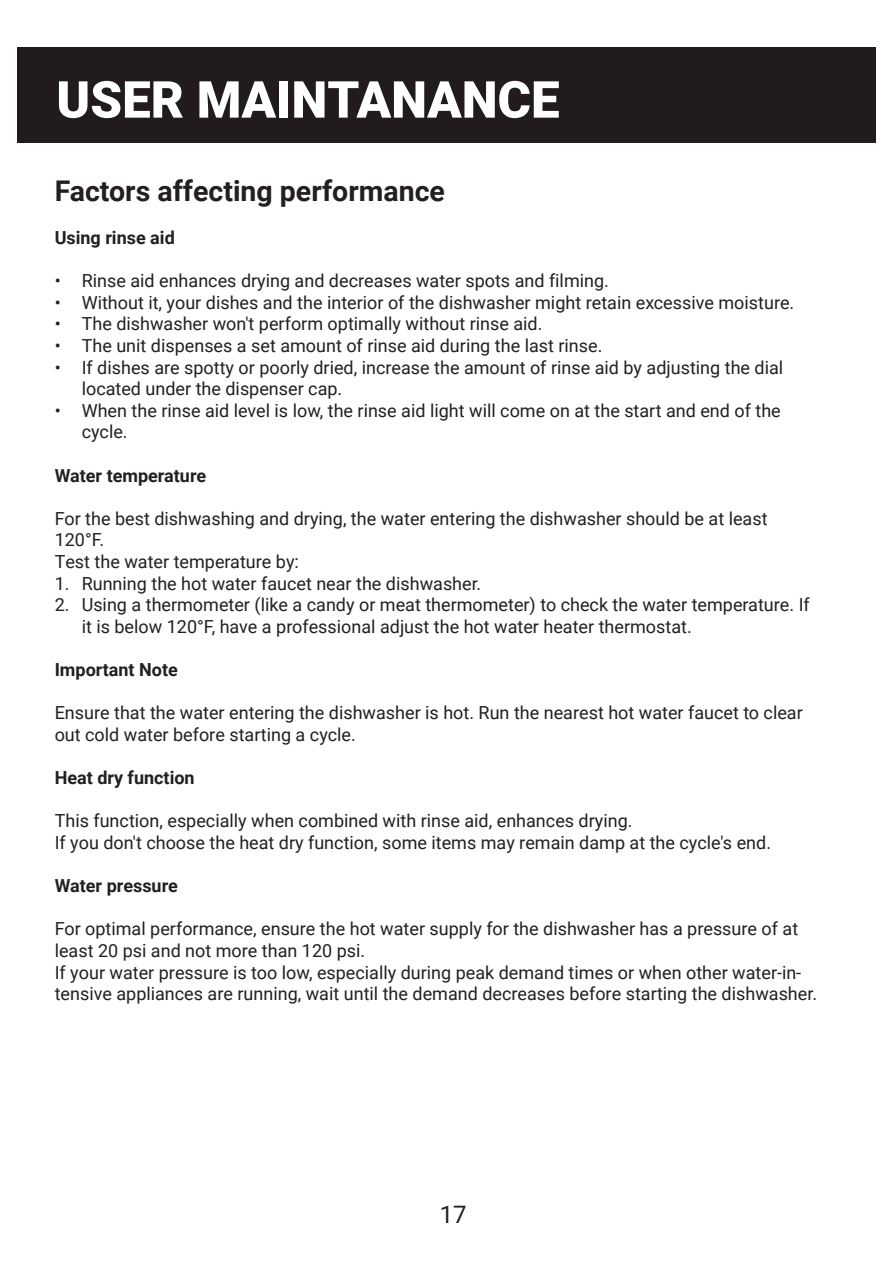
<style>
.page{position:relative;width:893px;height:1263px;background:#fff}
.page>*{position:absolute;margin:0;border:0;box-sizing:border-box;transform-origin:0 0}
.t1{font:900 51px "Roboto";color:#fff}
.t2{font:700 28.5px "Roboto";color:#231f20}
.t3{font:24px "Roboto";color:#231f20}
.t4{font:18px/21.6px "Roboto";color:#231f20}
.t5{font:700 18px "Roboto";color:#231f20}
</style>
<div class="page">
<div style="left:17px;top:48px;width:858px;height:95px;background:#221b1b"></div>
<h1 class="t1" style="left:56px;top:64px;width:505px">USER MAINTANANCE</h1>
<h2 class="t2" style="left:55px;top:171px;width:392px">Factors affecting performance</h2>
<p class="t5" style="left:55px;top:225px;width:122px">Using rinse aid</p>
<p class="t4" style="left:55px;top:269px;width:556px">• Rinse aid enhances drying and decreases water spots and filming.</p>
<p class="t4" style="left:55px;top:291px;width:741px">• Without it, your dishes and the interior of the dishwasher might retain excessive moisture.</p>
<p class="t4" style="left:55px;top:313px;width:489px">• The dishwasher won't perform optimally without rinse aid.</p>
<p class="t4" style="left:55px;top:334px;width:549px">• The unit dispenses a set amount of rinse aid during the last rinse.</p>
<p class="t4" style="left:82px;top:356px;width:703px;text-indent:-27px">• If dishes are spotty or poorly dried, increase the amount of rinse aid by adjusting the dial located under the dispenser cap.</p>
<p class="t4" style="left:82px;top:399px;width:701px;text-indent:-27px">• When the rinse aid level is low, the rinse aid light will come on at the start and end of the cycle.</p>
<p class="t5" style="left:55px;top:463px;width:153px">Water temperature</p>
<p class="t4" style="left:55px;top:507px;width:714px">For the best dishwashing and drying, the water entering the dishwasher should be at least<br>120°F.<br>Test the water temperature by:</p>
<p class="t4" style="left:55px;top:572px;width:428px">1. Running the hot water faucet near the dishwasher.</p>
<p class="t4" style="left:82px;top:593px;width:730px;text-indent:-27px">2. Using a thermometer (like a candy or meat thermometer) to check the water temperature. If it is below 120°F, have a professional adjust the hot water heater thermostat.</p>
<p class="t5" style="left:55px;top:657px;width:125px">Important Note</p>
<p class="t4" style="left:55px;top:701px;width:750px">Ensure that the water entering the dishwasher is hot. Run the nearest hot water faucet to clear out cold water before starting a cycle.</p>
<p class="t5" style="left:55px;top:765px;width:141px">Heat dry function</p>
<p class="t4" style="left:55px;top:809px;width:718px">This function, especially when combined with rinse aid, enhances drying.<br>If you don't choose the heat dry function, some items may remain damp at the cycle's end.</p>
<p class="t5" style="left:55px;top:873px;width:125px">Water pressure</p>
<p class="t4" style="left:55px;top:917px;width:764px">For optimal performance, ensure the hot water supply for the dishwasher has a pressure of at least 20 psi and not more than 120 psi.<br>If your water pressure is too low, especially during peak demand times or when other water-in&shy;tensive appliances are running, wait until the demand decreases before starting the dishwasher.</p>
<h3 class="t3" style="left:440px;top:1198px;width:28px">17</h3>
</div>
